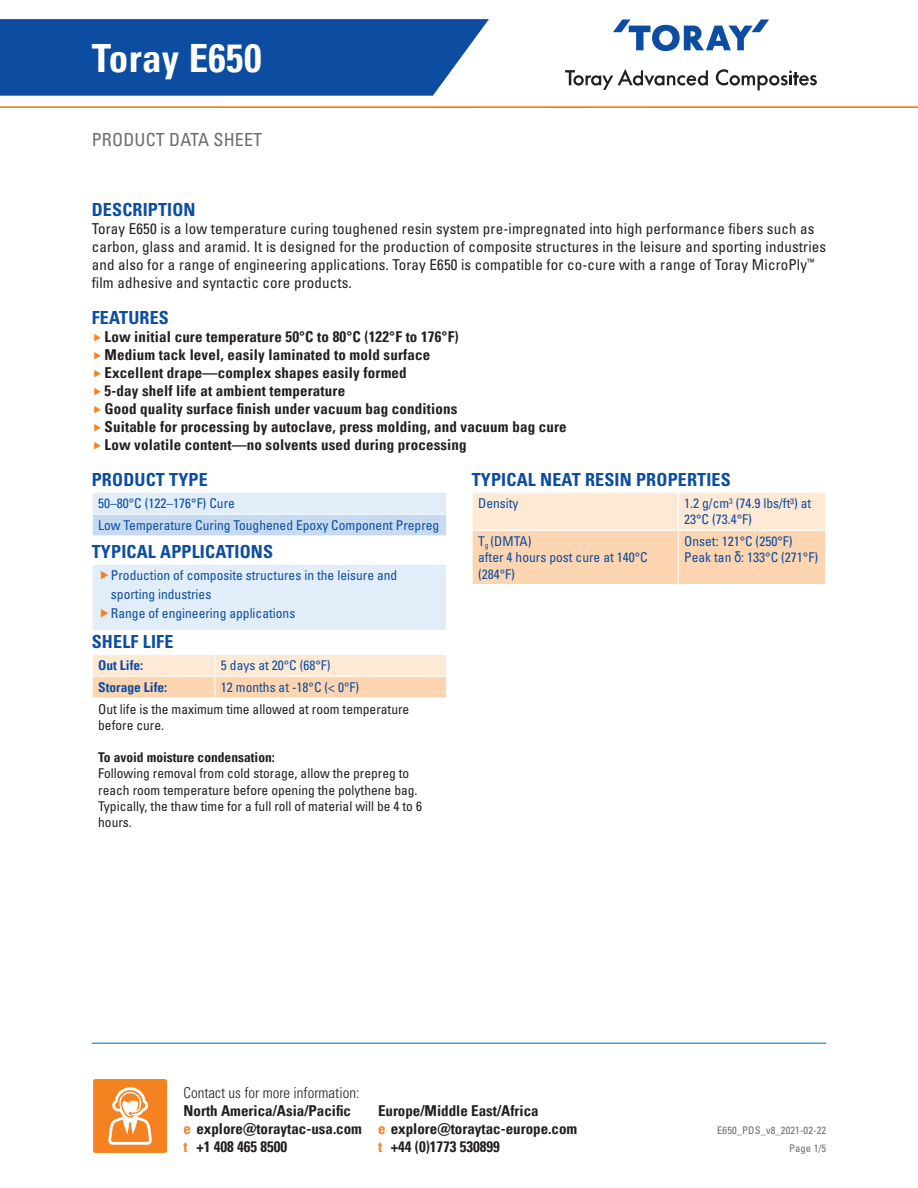
<style>
.page{position:relative;width:918px;height:1188px;background:#fff}
.page>*{position:absolute;margin:0;border:0;box-sizing:border-box;transform-origin:0 0}
.t1{font:700 condensed 39px "Univers LT Pro";letter-spacing:.01em;color:#fff}
.t2{font:700 condensed 18px "Univers LT Std";letter-spacing:.01em;color:#0d4da1}
.t3{font:condensed 18px "Univers LT Std";letter-spacing:.01em;color:#6c6d70}
.t4{font:700 condensed 15px/18px "Univers LT Pro";letter-spacing:.01em;color:#231f20}
.Body_text{font:condensed 15px/18px "Univers LT Std";letter-spacing:.01em;color:#231f20}
.t5{font:300 condensed 15px "Univers";color:#231f20}
.Cell_row{font:condensed 13.5px/16.2px "Univers LT Std";color:#0d4da1}
.Cell_row-2{font:condensed 13.5px/16.2px "Univers LT Std";color:#231f20}
.Cell_row-3{font:700 condensed 13.5px "Univers LT Pro";color:#231f20}
.Cell_row-4{font:700 condensed 13.5px "Univers LT Pro";color:#0d4da1}
.Body_text-2{font:condensed 10.5px "Univers LT Std";letter-spacing:.01em;color:#6c6d70}
.s1{font-family:"Arial Narrow";font-stretch:normal;font-size:15px}
.s2{color:#f58220}
</style>
<div class="page">
<hr style="left:92px;top:1042px;width:734px;height:2px;background:#42a0d8">
<svg style="left:0;top:19px;width:489px;height:77px;background:#1b57a6"></svg>
<hr style="left:0;top:106px;width:918px;height:2px;background:#f58220">
<svg style="left:93px;top:1079px;width:74px;height:74px;background:#f69746"></svg>
<svg style="left:613px;top:19px;width:156px;height:32px"></svg>
<svg style="left:565px;top:69px;width:143px;height:21px"></svg>
<svg style="left:716px;top:69px;width:101px;height:21px"></svg>
<div style="left:92px;top:492px;width:355px;height:22px;background:#e1edf8"></div>
<div style="left:92px;top:514px;width:355px;height:22px;background:#c6dbf1"></div>
<hr style="left:92px;top:492px;width:355px;height:1px;background:#fff">
<hr style="left:92px;top:514px;width:355px;height:1px;background:#fff">
<svg style="left:92px;top:493px;width:1px;height:43px"></svg>
<svg style="left:446px;top:493px;width:1px;height:43px"></svg>
<div style="left:92px;top:564px;width:355px;height:66px;background:#e1edf8"></div>
<hr style="left:92px;top:564px;width:355px;height:1px;background:#fff">
<hr style="left:92px;top:565px;width:1px;height:65px;background:#fff">
<hr style="left:446px;top:565px;width:1px;height:65px;background:#fff">
<svg style="left:92px;top:655px;width:355px;height:43px;background:#fde0c5"></svg>
<svg style="left:473px;top:493px;width:352px;height:91px;background:#fdddbf"></svg>
<hr style="left:678px;top:493px;width:1px;height:37px;background:#fff">
<hr style="left:472px;top:530px;width:206px;height:1px;background:#fff">
<hr style="left:678px;top:530px;width:148px;height:1px;background:#fff">
<hr style="left:678px;top:531px;width:1px;height:53px;background:#fff">
<h1 class="t1" style="left:92px;top:34px;width:171px">Toray E650</h1>
<p class="t3" style="left:92px;top:128px;width:172px">PRODUCT DATA SHEET</p>
<h1 class="t2" style="left:92px;top:199px;width:105px">DESCRIPTION</h1>
<p class="Body_text" style="left:92px;top:219px;width:736px">Toray E650 is a low temperature curing toughened resin system pre-impregnated into high performance fibers such as carbon, glass and aramid. It is designed for the production of composite structures in the leisure and sporting industries and also for a range of engineering applications. Toray E650 is compatible for co-cure with a range of Toray MicroPly<sup>™ </sup>film adhesive and syntactic core products.</p>
<h1 class="t2" style="left:92px;top:307px;width:79px">FEATURES</h1>
<p class="t4" style="left:105px;top:327px;width:356px">Low initial cure temperature 50°C to 80°C (122°F to 176°F)</p>
<p class="t4" style="left:105px;top:345px;width:327px">Medium tack level, easily laminated to mold surface</p>
<p class="t4" style="left:105px;top:363px;width:304px">Excellent drape—complex shapes easily formed</p>
<p class="t4" style="left:105px;top:381px;width:242px">5-day shelf life at ambient temperature</p>
<p class="t4" style="left:105px;top:399px;width:354px">Good quality surface finish under vacuum bag conditions</p>
<p class="t4" style="left:105px;top:417px;width:464px">Suitable for processing by autoclave, press molding, and vacuum bag cure</p>
<p class="t4" style="left:105px;top:435px;width:364px">Low volatile content—no solvents used during processing</p>
<h1 class="t2" style="left:92px;top:469px;width:118px">PRODUCT TYPE</h1>
<p class="Cell_row" style="left:98px;top:495px;width:138px">50–80°C (122–176°F) Cure</p>
<p class="Cell_row" style="left:98px;top:517px;width:343px">Low Temperature Curing Toughened Epoxy Component Prepreg</p>
<h1 class="t2" style="left:92px;top:541px;width:183px">TYPICAL APPLICATIONS</h1>
<p class="Cell_row" style="left:111px;top:566px;width:288px;line-height:19.2px">Production of composite structures in the leisure and sporting industries</p>
<p class="Cell_row" style="left:111px;top:605px;width:186px">Range of engineering applications</p>
<h1 class="t2" style="left:92px;top:631px;width:83px">SHELF LIFE</h1>
<p class="Cell_row-4" style="left:98px;top:657px;width:46px">Out Life:</p>
<p class="Cell_row" style="left:221px;top:657px;width:111px">5 days at 20°C (68°F)</p>
<p class="Cell_row-4" style="left:98px;top:679px;width:70px">Storage Life:</p>
<p class="Cell_row" style="left:221px;top:679px;width:140px">12 months at -18°C (&lt; 0°F)</p>
<p class="Cell_row-2" style="left:98px;top:701px;width:313px">Out life is the maximum time allowed at room temperature before cure.</p>
<p class="Cell_row-3" style="left:98px;top:749px;width:178px">To avoid moisture condensation:</p>
<p class="Cell_row-2" style="left:98px;top:765px;width:325px">Following removal from cold storage, allow the prepreg to reach room temperature before opening the polythene bag.<br>Typically, the thaw time for a full roll of material will be 4 to 6 hours.</p>
<h1 class="t2" style="left:472px;top:469px;width:261px">TYPICAL NEAT RESIN PROPERTIES</h1>
<p class="Cell_row" style="left:478px;top:495px;width:42px">Density</p>
<p class="Cell_row" style="left:684px;top:495px;width:129px">1.2 g/cm<sup>3</sup> (74.9 lbs/ft³) at<br>23°C (73.4°F)</p>
<p class="Cell_row" style="left:478px;top:533px;width:55px">T<sub>g</sub> (DMTA)</p>
<p class="Cell_row" style="left:478px;top:549px;width:171px">after 4 hours post cure at 140°C (284°F)</p>
<p class="Cell_row" style="left:684px;top:533px;width:110px">Onset: 121°C (250°F)</p>
<p class="Cell_row" style="left:684px;top:549px;width:135px">Peak tan <span class="s1">δ</span>: 133°C (271°F)</p>
<p class="t5" style="left:184px;top:1084px;width:177px">Contact us for more information:</p>
<p class="t4" style="left:184px;top:1101px;width:180px">North America/Asia/Pacific <span class="s2">e</span> explore@toraytac-usa.com <span class="s2">t</span> +1 408 465 8500</p>
<p class="t4" style="left:378px;top:1101px;width:201px">Europe/Middle East/Africa<br><span class="s2">e</span> explore@toraytac-europe.com <span class="s2">t</span> +44 (0)1773 530899</p>
<p class="Body_text-2" style="left:717px;top:1124px;width:110px">E650_PDS_v8_2021-02-22</p>
<p class="Body_text-2" style="left:789px;top:1142px;width:38px">Page 1/5</p>
</div>
